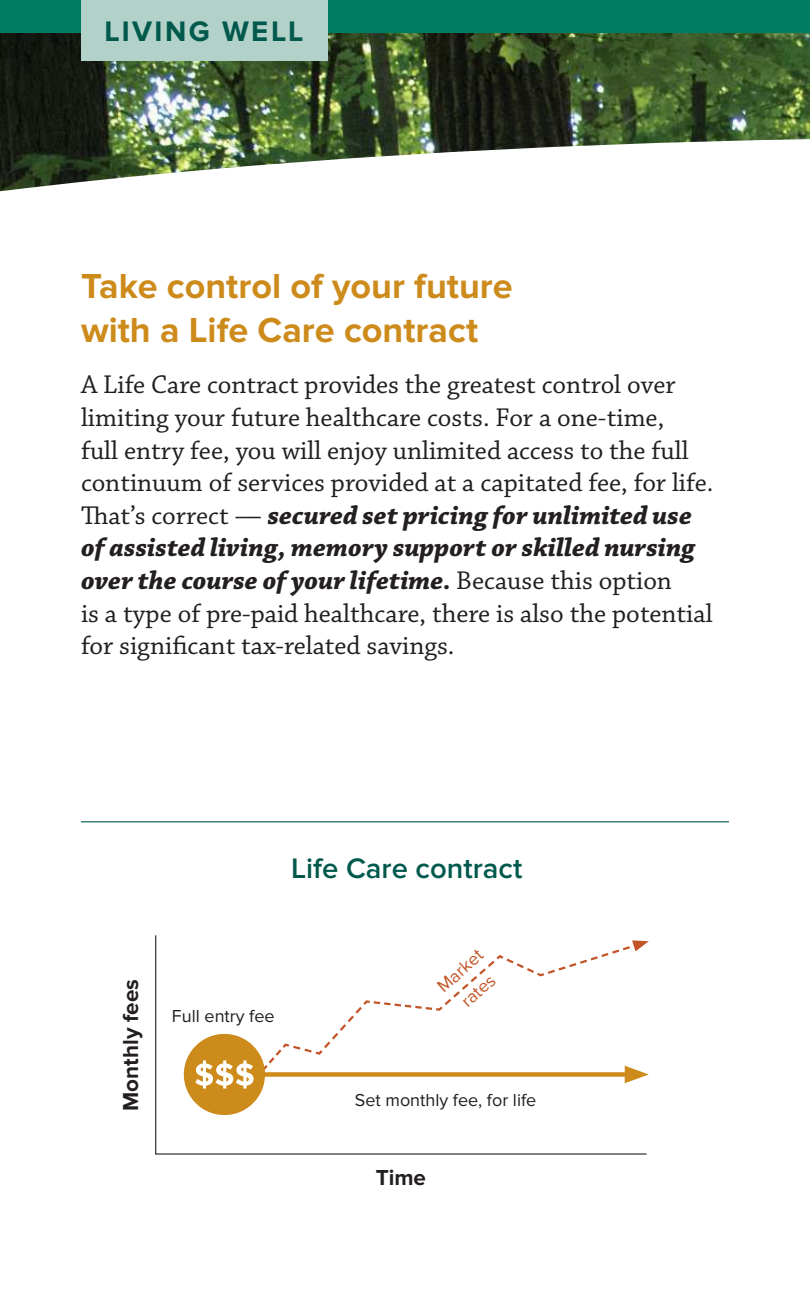
<style>
.page{position:relative;width:810px;height:1296px;background:#fff}
.page>*{position:absolute;margin:0;border:0;box-sizing:border-box;transform-origin:0 0}
.t1{font:700 36px/43.2px "Proxima Nova";color:#cd8b1b}
.t2{font:600 29.25px "Proxima Nova";color:#00594c}
.t3{font:700 29.25px "Proxima Nova";letter-spacing:.08em;color:#00594c}
.t4{font:27px/32.6px "Chaparral Pro";color:#231f20}
.t5{font:700 22.5px "Proxima Nova";color:#231f20}
.t6{font:18px "Proxima Nova";color:#231f20}
.t7{font:18px/27px "Proxima Nova";color:#c25427;text-align:center}
.s1{font-weight:700;font-style:italic}
</style>
<div class="page">
<img style="left:0;top:33px;width:810px;height:158px">
<div style="left:0;top:0;width:810px;height:33px;background:#007d62"></div>
<div style="left:81px;top:0;width:246px;height:61px;background:#b2d1c9"></div>
<svg style="left:155px;top:935px;width:493px;height:220px"></svg>
<hr style="left:81px;top:821px;width:648px;height:1px;background:#00594c">
<p class="t3" style="left:105px;top:19px;width:200px">LIVING WELL</p>
<h1 class="t1" style="left:81px;top:267px;width:433px">Take control of your future with a Life Care contract</h1>
<p class="t4" style="left:81px;top:371px;width:634px">A Life Care contract provides the greatest control over limiting your future healthcare costs. For a one-time,<br>full entry fee, you will enjoy unlimited access to the full continuum of services provided at a capitated fee, for life.<br>That’s correct — <span class="s1">secured set pricing for unlimited use of assisted living, memory support or skilled nursing over the course of your lifetime.</span> Because this option<br>is a type of pre-paid healthcare, there is also the potential for significant tax-related savings.</p>
<p class="t5" style="left:121px;top:1111px;width:133px;rotate:-90deg">Monthly fees</p>
<p class="t2" style="left:291px;top:856px;width:233px">Life Care contract</p>
<p class="t6" style="left:172px;top:1008px;width:104px">Full entry fee</p>
<p class="t7" style="left:432px;top:980px;width:56px;rotate:-42deg">Market rates</p>
<p class="t6" style="left:355px;top:1092px;width:183px">Set monthly fee, for life</p>
<p class="t5" style="left:376px;top:1168px;width:52px">Time</p>
</div>
